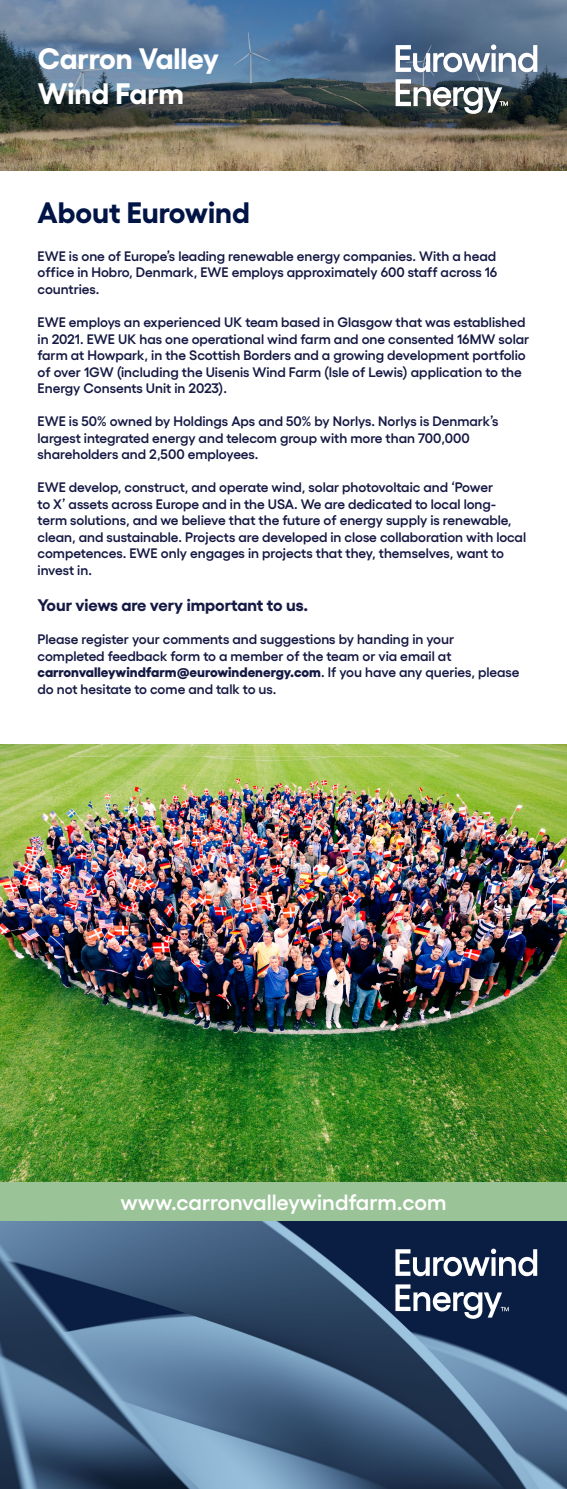
<style>
.page{position:relative;width:567px;height:1489px;background:#fff}
.page>*{position:absolute;margin:0;border:0;box-sizing:border-box;transform-origin:0 0}
.t1{font:700 29.5px/35.4px "Gellix";color:#fff}
.t2{font:700 29.5px "Gellix";color:#001446}
.t3{font:600 22px "Gellix";color:#fff}
.t4{font:700 16.75px "Gellix";color:#151943}
.t5{font:600 13.75px/16.5px "Gellix";color:#151943}
.s1{font-weight:800}
</style>
<div class="page">
<img style="left:0;top:1220px;width:567px;height:268px">
<div style="left:0;top:1181px;width:567px;height:39px;background:#9bc398"></div>
<svg style="left:395px;top:1248px;width:142px;height:28px"></svg>
<svg style="left:395px;top:1284px;width:114px;height:34px"></svg>
<img style="left:0;top:744px;width:567px;height:437px">
<img style="left:0;top:0;width:567px;height:170px">
<svg style="left:396px;top:44px;width:141px;height:28px"></svg>
<svg style="left:396px;top:79px;width:112px;height:35px"></svg>
<h1 class="t1" style="left:38px;top:37px;width:183px">Carron Valley<br>Wind Farm</h1>
<h1 class="t2" style="left:38px;top:188px;width:214px">About Eurowind</h1>
<p class="t5" style="left:38px;top:246px;width:461px;text-align:justify">EWE is one of Europe’s leading renewable energy companies. With a head office in Hobro, Denmark, EWE employs approximately 600 staff across 16 countries.</p>
<p class="t5" style="left:38px;top:312px;width:493px">EWE employs an experienced UK team based in Glasgow that was established in 2021. EWE UK has one operational wind farm and one consented 16MW solar farm at Howpark, in the Scottish Borders and a growing development portfolio of over 1GW (including the Uisenis Wind Farm (Isle of Lewis) application to the Energy Consents Unit in 2023).</p>
<p class="t5" style="left:38px;top:411px;width:463px">EWE is 50% owned by Holdings Aps and 50% by Norlys. Norlys is Denmark’s largest integrated energy and telecom group with more than 700,000 shareholders and 2,500 employees.</p>
<p class="t5" style="left:38px;top:477px;width:490px">EWE develop, construct, and operate wind, solar photovoltaic and ‘Power<br>to X’ assets across Europe and in the USA. We are dedicated to local long&shy;term solutions, and we believe that the future of energy supply is renewable, clean, and sustainable. Projects are developed in close collaboration with local competences. EWE only engages in projects that they, themselves, want to invest in.</p>
<p class="t4" style="left:38px;top:592px;width:272px">Your views are very important to us.</p>
<p class="t5" style="left:38px;top:629px;width:484px">Please register your comments and suggestions by handing in your completed feedback form to a member of the team or via email at <span class="s1">carronvalleywindfarm@eurowindenergy.com</span>. If you have any queries, please do not hesitate to come and talk to us.</p>
<h2 class="t3" style="left:120px;top:1184px;width:328px">www.carronvalleywindfarm.com</h2>
</div>
